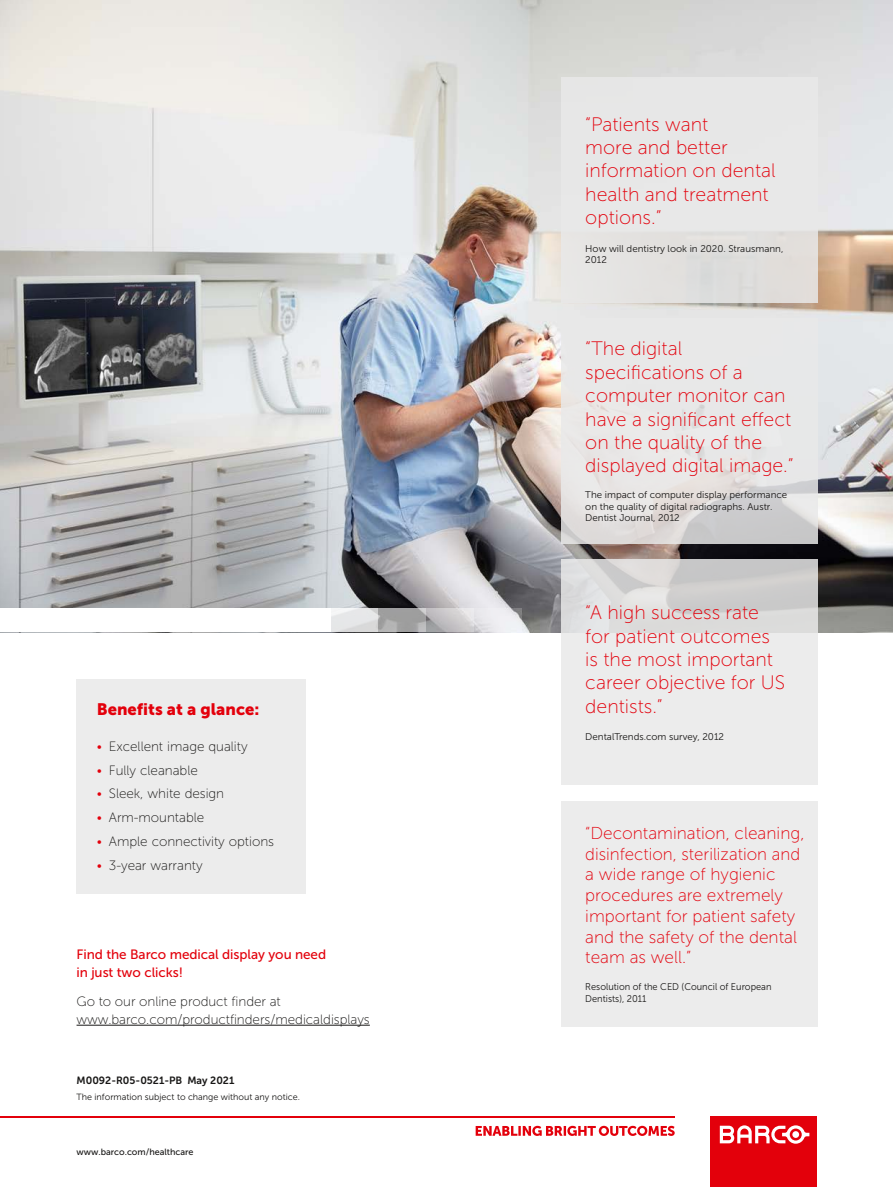
<style>
.page{position:relative;width:893px;height:1187px;background:#fff}
.page>*{position:absolute;margin:0;border:0;box-sizing:border-box;transform-origin:0 0}
.t1{font:19.5px/23.4px "Museo Sans 100";color:#e3000b}
.t2{font:17.25px/20.7px "Museo Sans 100";color:#e3000b}
.t3{font:16.5px "Museo Sans 900";color:#e3000b}
.t4{font:13.5px/18px "Museo Sans 100";letter-spacing:-.005em;color:#181716}
.t5{font:13.5px/18px "Museo Sans 500";letter-spacing:-.005em;color:#e3000b}
.t6{font:10.5px "Museo Sans 700";color:#181716}
.t7{font:9.75px/11.7px "Museo Sans 300";color:#181716}
.t8{font:9.75px/11.7px "Museo Sans 300";color:#181716;scale:.95 1}
.t9{font:9px "Museo Sans 300";color:#181716}
.t10{font:9px "Museo Sans 500";color:#181716}
.s1{color:#e3000b}
</style>
<div class="page">
<img style="left:0;top:0;width:893px;height:632px">
<div style="left:561px;top:77px;width:256px;height:225px;background:#e9e9e9"></div>
<svg style="left:561px;top:318px;width:256px;height:226px;background:#e4e3e2"></svg>
<svg style="left:561px;top:559px;width:256px;height:226px;background:#e4e4e4"></svg>
<div style="left:561px;top:800px;width:256px;height:226px;background:#e9e9e9"></div>
<div style="left:0;top:608px;width:330px;height:24px;background:#fff"></div>
<div style="left:330px;top:608px;width:48px;height:24px;background:linear-gradient(to bottom,#edeeef,#dcdcdd)"></div>
<svg style="left:378px;top:608px;width:48px;height:24px"></svg>
<svg style="left:426px;top:608px;width:48px;height:24px"></svg>
<svg style="left:474px;top:608px;width:48px;height:24px"></svg>
<div style="left:710px;top:1115px;width:106px;height:71px;background:#e3000b"></div>
<svg style="left:720px;top:1125px;width:89px;height:18px"></svg>
<svg style="left:476px;top:1125px;width:199px;height:10px"></svg>
<hr style="left:0;top:1115px;width:675px;height:2px;background:#e3000b">
<div style="left:77px;top:679px;width:229px;height:214px;background:#ececec"></div>
<hr style="left:77px;top:1024px;width:293px;height:1px;background:#181716">
<p class="t3" style="left:97px;top:700px;width:164px">Benefits at a glance:</p>
<p class="t4" style="left:97px;top:737px;width:152px"><span class="s1">•</span> Excellent image quality</p>
<p class="t4" style="left:97px;top:761px;width:102px"><span class="s1">•</span> Fully cleanable</p>
<p class="t4" style="left:97px;top:784px;width:129px"><span class="s1">•</span> Sleek, white design</p>
<p class="t4" style="left:97px;top:808px;width:109px"><span class="s1">•</span> Arm-mountable</p>
<p class="t4" style="left:97px;top:832px;width:179px"><span class="s1">•</span> Ample connectivity options</p>
<p class="t4" style="left:97px;top:856px;width:107px"><span class="s1">•</span> 3-year warranty</p>
<p class="t5" style="left:77px;top:945px;width:251px">Find the Barco medical display you need in just two clicks!</p>
<p class="t4" style="left:77px;top:992px;width:295px">Go to our online product finder at www.barco.com/productfinders/medicaldisplays</p>
<p class="t6" style="left:77px;top:1074px;width:159px">M0092-R05-0521-PB May 2021</p>
<p class="t9" style="left:77px;top:1091px;width:225px">The information subject to change without any notice.</p>
<p class="t10" style="left:77px;top:1146px;width:119px">www.barco.com/healthcare</p>
<p class="t1" style="left:585px;top:112px;width:192px">“Patients want<br>more and better information on dental health and treatment options.”</p>
<p class="t7" style="left:585px;top:242px;width:200px">How will dentistry look in 2020. Strausmann,<br>2012</p>
<p class="t1" style="left:585px;top:337px;width:210px">“The digital specifications of a computer monitor can have a significant effect on the quality of the displayed digital image.”</p>
<p class="t7" style="left:585px;top:488px;width:203px">The impact of computer display performance on the quality of digital radiographs. Austr.<br>Dentist Journal, 2012</p>
<p class="t1" style="left:585px;top:600px;width:201px">“A high success rate for patient outcomes is the most important career objective for US dentists.”</p>
<p class="t7" style="left:585px;top:731px;width:140px">DentalTrends.com survey, 2012</p>
<p class="t2" style="left:585px;top:822px;width:221px">“Decontamination, cleaning, disinfection, sterilization and a wide range of hygienic procedures are extremely important for patient safety and the safety of the dental team as well.”</p>
<p class="t8" style="left:585px;top:980px;width:198px">Resolution of the CED (Council of European<br>Dentists), 2011</p>
</div>
